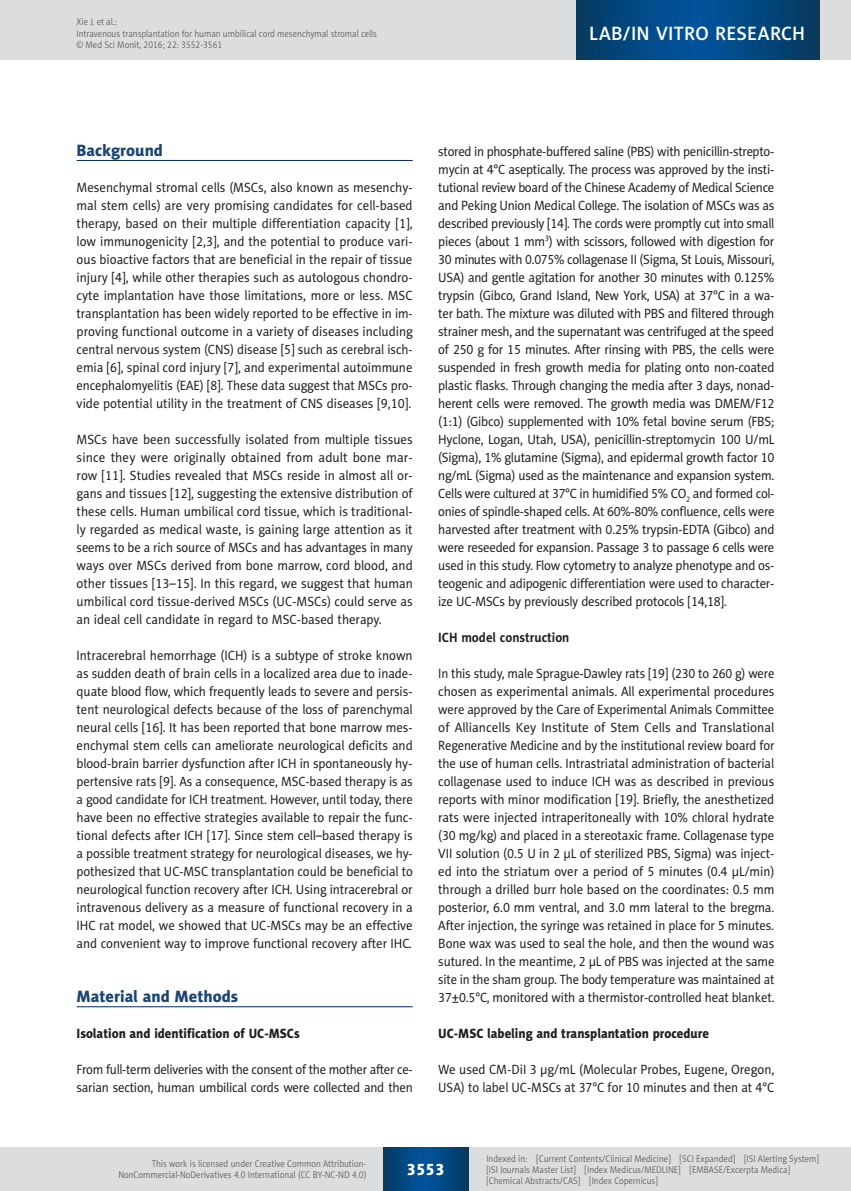
<style>
.page{position:relative;width:851px;height:1191px;background:#fff}
.page>*{position:absolute;margin:0;border:0;box-sizing:border-box;transform-origin:0 0}
.t1{font:19.5px "Naomi Sans EFN Medium";letter-spacing:.01em;color:#fff}
.MSM_Headline_1{font:16.5px "Naomi Sans EFN Heavy";color:#1a4574}
.t2{font:16.5px "Naomi Sans EFN Heavy";color:#fff}
.MSM_Body{font:13.5px/18px "Naomi Sans EFN";letter-spacing:-.005em;color:#231f20;text-align:justify;scale:.95 1}
.MSM_Body-2{font:13.5px/18px "Naomi Sans EFN";letter-spacing:-.005em;color:#231f20;text-align:justify;scale:.94 1}
.MSM_Body-3{font:13.5px/18px "Naomi Sans EFN";letter-spacing:-.005em;color:#231f20;text-align:justify;scale:.93 1}
.MSM_Body-4{font:13.5px/18px "Naomi Sans EFN";letter-spacing:-.025em;color:#231f20;scale:.94 1}
.MSM_Headline_2{font:13.5px "Naomi Sans EFN Heavy";color:#231f20;scale:.95 1}
.MSM_Headline_2-2{font:700 13.5px "Naomi Sans EFN";color:#231f20;scale:.95 1}
.MSM_pagina_zywa{font:9.75px/11.2px "Naomi Sans EFN Light";color:#57585a;scale:.9 1}
.MSM_pagina_sygnatura{font:9.75px "Naomi Sans EFN Light";color:#57585a;scale:.9 1}
</style>
<div class="page">
<hr style="left:77px;top:160px;width:335px;height:1px;background:#00295c">
<hr style="left:77px;top:1006px;width:335px;height:1px;background:#00295c">
<div style="left:0;top:1148px;width:850px;height:43px;background:#dcdddf"></div>
<svg style="left:383px;top:1147px;width:85px;height:43px;background:#02477e"></svg>
<div style="left:0;top:0;width:850px;height:60px;background:#dcdddf"></div>
<svg style="left:576px;top:0;width:243px;height:60px;background:#02477e"></svg>
<p class="MSM_pagina_zywa" style="left:77px;top:16px;width:335px">Xie J. et al.:<br>Intravenous transplantation for human umbilical cord mesenchymal stromal cells</p>
<p class="MSM_pagina_sygnatura" style="left:77px;top:39px;width:163px">© Med Sci Monit, 2016; 22: 3552-3561</p>
<h1 class="t1" style="left:589px;top:22px;width:217px">LAB/IN VITRO RESEARCH</h1>
<p class="MSM_Headline_1" style="left:77px;top:140px;width:88px">Background</p>
<p class="MSM_Body" style="left:77px;top:178px;width:355px">Mesenchymal stromal cells (MSCs, also known as mesenchy&shy;mal stem cells) are very promising candidates for cell-based therapy, based on their multiple differentiation capacity [1], low immunogenicity [2,3], and the potential to produce vari&shy;ous bioactive factors that are beneficial in the repair of tissue injury [4], while other therapies such as autologous chondro&shy;cyte implantation have those limitations, more or less. MSC transplantation has been widely reported to be effective in im&shy;proving functional outcome in a variety of diseases including central nervous system (CNS) disease [5] such as cerebral isch&shy;emia [6], spinal cord injury [7], and experimental autoimmune encephalomyelitis (EAE) [8]. These data suggest that MSCs pro&shy;vide potential utility in the treatment of CNS diseases [9,10].</p>
<p class="MSM_Body" style="left:77px;top:430px;width:355px">MSCs have been successfully isolated from multiple tissues since they were originally obtained from adult bone mar&shy;row [11]. Studies revealed that MSCs reside in almost all or&shy;gans and tissues [12], suggesting the extensive distribution of these cells. Human umbilical cord tissue, which is traditional&shy;ly regarded as medical waste, is gaining large attention as it seems to be a rich source of MSCs and has advantages in many ways over MSCs derived from bone marrow, cord blood, and other tissues [13–15]. In this regard, we suggest that human umbilical cord tissue-derived MSCs (UC-MSCs) could serve as an ideal cell candidate in regard to MSC-based therapy.</p>
<p class="MSM_Body" style="left:77px;top:646px;width:355px">Intracerebral hemorrhage (ICH) is a subtype of stroke known as sudden death of brain cells in a localized area due to inade&shy;quate blood flow, which frequently leads to severe and persis&shy;tent neurological defects because of the loss of parenchymal neural cells [16]. It has been reported that bone marrow mes&shy;enchymal stem cells can ameliorate neurological deficits and blood-brain barrier dysfunction after ICH in spontaneously hy&shy;pertensive rats [9]. As a consequence, MSC-based therapy is as a good candidate for ICH treatment. However, until today, there have been no effective strategies available to repair the func&shy;tional defects after ICH [17]. Since stem cell–based therapy is a possible treatment strategy for neurological diseases, we hy&shy;pothesized that UC-MSC transplantation could be beneficial to neurological function recovery after ICH. Using intracerebral or intravenous delivery as a measure of functional recovery in a IHC rat model, we showed that UC-MSCs may be an effective and convenient way to improve functional recovery after IHC.</p>
<p class="MSM_Headline_1" style="left:77px;top:986px;width:163px">Material and Methods</p>
<p class="MSM_Headline_2" style="left:77px;top:1025px;width:236px">Isolation and identification of UC-MSCs</p>
<p class="MSM_Body-4" style="left:77px;top:1060px;width:359px">From full-term deliveries with the consent of the mother after ce&shy;sarian section, human umbilical cords were collected and then</p>
<p class="MSM_Body-2" style="left:438px;top:142px;width:359px">stored in phosphate-buffered saline (PBS) with penicillin-strepto&shy;mycin at 4°C aseptically. The process was approved by the insti&shy;tutional review board of the Chinese Academy of Medical Science and Peking Union Medical College. The isolation of MSCs was as described previously [14]. The cords were promptly cut into small pieces (about 1 mm<sup>3</sup>) with scissors, followed with digestion for 30 minutes with 0.075% collagenase II (Sigma, St Louis, Missouri, USA) and gentle agitation for another 30 minutes with 0.125% trypsin (Gibco, Grand Island, New York, USA) at 37°C in a wa&shy;ter bath. The mixture was diluted with PBS and filtered through strainer mesh, and the supernatant was centrifuged at the speed of 250 g for 15 minutes. After rinsing with PBS, the cells were suspended in fresh growth media for plating onto non-coated plastic flasks. Through changing the media after 3 days, nonad&shy;herent cells were removed. The growth media was DMEM/F12 (1:1) (Gibco) supplemented with 10% fetal bovine serum (FBS; Hyclone, Logan, Utah, USA), penicillin-streptomycin 100 U/mL (Sigma), 1% glutamine (Sigma), and epidermal growth factor 10 ng/mL (Sigma) used as the maintenance and expansion system.<br>Cells were cultured at 37°C in humidified 5% CO<sub>2</sub> and formed col&shy;onies of spindle-shaped cells. At 60%-80% confluence, cells were harvested after treatment with 0.25% trypsin-EDTA (Gibco) and were reseeded for expansion. Passage 3 to passage 6 cells were used in this study. Flow cytometry to analyze phenotype and os&shy;teogenic and adipogenic differentiation were used to character&shy;ize UC-MSCs by previously described protocols [14,18].</p>
<p class="MSM_Headline_2-2" style="left:438px;top:629px;width:140px">ICH model construction</p>
<p class="MSM_Body-3" style="left:438px;top:664px;width:363px">In this study, male Sprague-Dawley rats [19] (230 to 260 g) were chosen as experimental animals. All experimental procedures were approved by the Care of Experimental Animals Committee of Alliancells Key Institute of Stem Cells and Translational Regenerative Medicine and by the institutional review board for the use of human cells. Intrastriatal administration of bacterial collagenase used to induce ICH was as described in previous reports with minor modification [19]. Briefly, the anesthetized rats were injected intraperitoneally with 10% chloral hydrate (30 mg/kg) and placed in a stereotaxic frame. Collagenase type VII solution (0.5 U in 2 μL of sterilized PBS, Sigma) was inject&shy;ed into the striatum over a period of 5 minutes (0.4 μL/min) through a drilled burr hole based on the coordinates: 0.5 mm posterior, 6.0 mm ventral, and 3.0 mm lateral to the bregma.<br>After injection, the syringe was retained in place for 5 minutes.<br>Bone wax was used to seal the hole, and then the wound was sutured. In the meantime, 2 μL of PBS was injected at the same site in the sham group. The body temperature was maintained at 37±0.5°C, monitored with a thermistor-controlled heat blanket.</p>
<p class="MSM_Headline_2" style="left:438px;top:1025px;width:286px">UC-MSC labeling and transplantation procedure</p>
<p class="MSM_Body" style="left:438px;top:1060px;width:355px">We used CM-DiI 3 μg/mL (Molecular Probes, Eugene, Oregon,<br>USA) to label UC-MSCs at 37°C for 10 minutes and then at 4°C</p>
<p class="MSM_pagina_zywa" style="left:118px;top:1158px;width:277px;text-align:right">This work is licensed under Creative Common Attribution-<br>NonCommercial-NoDerivatives 4.0 International (CC BY-NC-ND 4.0)</p>
<p class="t2" style="left:406px;top:1159px;width:40px">3553</p>
<p class="MSM_pagina_zywa" style="left:486px;top:1152px;width:371px">Indexed in: [Current Contents/Clinical Medicine] [SCI Expanded] [ISI Alerting System] [ISI Journals Master List] [Index Medicus/MEDLINE] [EMBASE/Excerpta Medica] [Chemical Abstracts/CAS] [Index Copernicus]</p>
</div>
